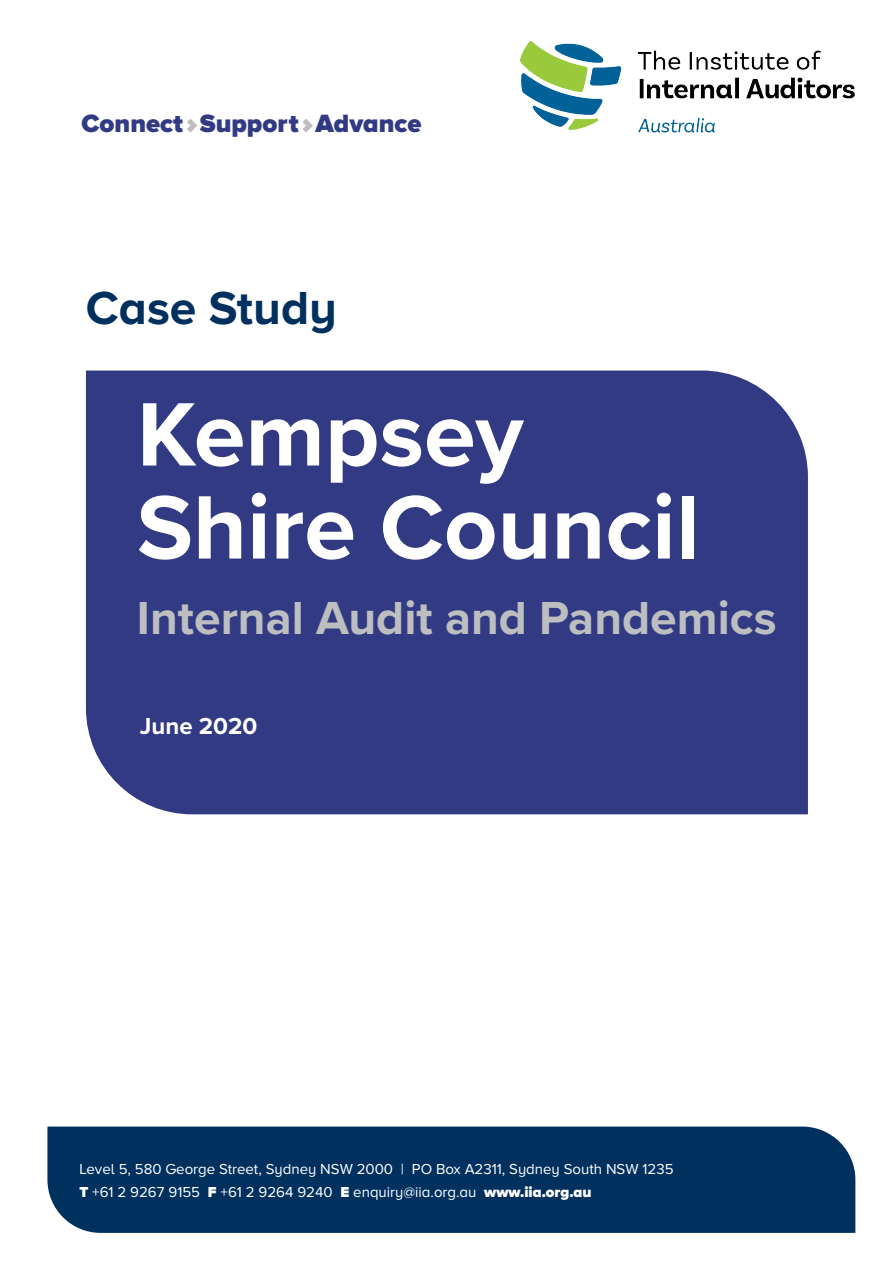
<style>
.page{position:relative;width:893px;height:1263px;background:#fff}
.page>*{position:absolute;margin:0;border:0;box-sizing:border-box;transform-origin:0 0}
.t1{font:700 93.3px/93px "Proxima Nova";color:#fff}
.t2{font:700 48px "Proxima Nova";color:#bcbec0}
.t3{font:700 48px "Proxima Nova A";color:#00305e}
.t4{font:900 25.95px "Proxima Nova A";color:#323a84}
.t5{font:700 24px "Proxima Nova A";color:#fff}
.t6{font:15px/22.5px "Proxima Nova A";color:#fff}
.s1{font-weight:900}
</style>
<div class="page">
<img style="left:520px;top:42px;width:335px;height:90px">
<div style="left:86px;top:370px;width:722px;height:444px;background:#323a84"></div>
<div style="left:47px;top:1126px;width:808px;height:107px;background:#00305e"></div>
<svg style="left:187px;top:119px;width:10px;height:13px"></svg>
<svg style="left:303px;top:119px;width:10px;height:13px"></svg>
<h3 class="t4" style="left:81px;top:109px;width:342px">Connect Support Advance</h3>
<h2 class="t3" style="left:86px;top:280px;width:252px">Case Study</h2>
<h1 class="t1" style="left:137px;top:386px;width:564px">Kempsey<br>Shire Council</h1>
<h2 class="t2" style="left:137px;top:582px;width:641px">Internal Audit and Pandemics</h2>
<h3 class="t5" style="left:140px;top:712px;width:119px">June 2020</h3>
<p class="t6" style="left:79px;top:1158px;width:596px">Level 5, 580 George Street, Sydney NSW 2000 | PO Box A2311, Sydney South NSW 1235<br><span class="s1">T</span> +61 2 9267 9155 <span class="s1">F</span> +61 2 9264 9240 <span class="s1">E</span> enquiry@iia.org.au <span class="s1">www.iia.org.au</span></p>
</div>
